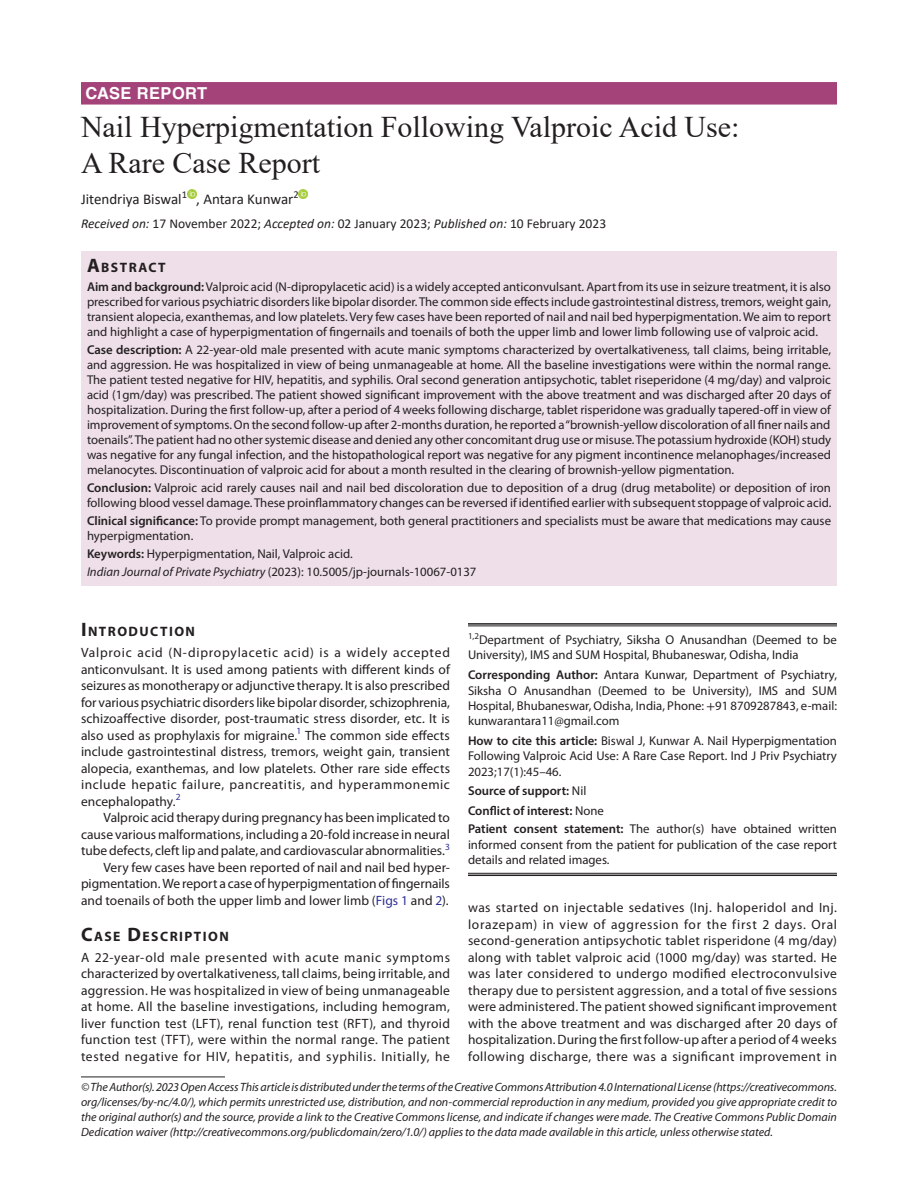
<style>
.page{position:relative;width:918px;height:1188px;background:#fff}
.page>*{position:absolute;margin:0;border:0;box-sizing:border-box;transform-origin:0 0}
.t1{font:30px/36px "Times New Roman";color:#231f20}
.ArticleType{font:700 16.5px "Helvetica LT Std";letter-spacing:.025em;color:#fff}
.AuthorName{font:15px "Calibri";color:#231f20}
.Head-1{font:700 13.65px "Myriad Pro";letter-spacing:.105em;color:#231f20}
.Head-1-first{font:700 13.65px "Myriad Pro";letter-spacing:.105em;color:#231f20}
.AbstractTitle{font:700 13.65px "Myriad Pro";letter-spacing:.105em;color:#231f20}
.Para-NoIndent{font:13.5px/16.5px "Myriad Pro";letter-spacing:.04em;color:#231f20;text-align:justify}
.Para-Indent{font:13.5px/16.5px "Myriad Pro";color:#231f20;text-align:justify}
.PAS_History{font:13.5px "Calibri";color:#231f20}
.Abstract-Para-first{font:12.75px/15px "Myriad Pro";color:#231f20;text-align:justify}
.Corresponding_Author{font:12.75px/15.3px "Myriad Pro";color:#231f20;text-align:justify}
.COI{font:12.75px/15.3px "Myriad Pro";color:#231f20;text-align:justify}
.How_to_Cite{font:12.75px/15.3px "Myriad Pro";color:#231f20;text-align:justify}
.Affiliation-first{font:12.75px/15.3px "Myriad Pro";color:#231f20}
.JT_DOI{font:12.75px "Myriad Pro";color:#231f20}
.Keywords{font:12.75px "Myriad Pro";color:#231f20}
.Source{font:600 12.75px "Myriad Pro";color:#231f20}
.FootNote{font:italic 12px/15px "Myriad Pro";color:#231f20;text-align:justify}
.s1{font-style:italic}
.s2{font-size:19.5px}
.s3{font-weight:600}
.s4{color:#2e3092}
.s5{font-family:"STIX General"}
.s6{font-weight:400}
</style>
<div class="page">
<div style="left:81px;top:82px;width:756px;height:23px;background:#a3437a"></div>
<div style="left:81px;top:251px;width:756px;height:26px;background:#eedfe8"></div>
<div style="left:81px;top:276px;width:756px;height:69px;background:#eedfe8"></div>
<div style="left:81px;top:339px;width:756px;height:144px;background:#eedfe8"></div>
<div style="left:81px;top:477px;width:756px;height:39px;background:#eedfe8"></div>
<div style="left:81px;top:510px;width:756px;height:39px;background:#eedfe8"></div>
<div style="left:81px;top:543px;width:756px;height:24px;background:#eedfe8"></div>
<div style="left:81px;top:561px;width:756px;height:24px;background:#eedfe8"></div>
<svg style="left:187px;top:189px;width:9px;height:9px"></svg>
<svg style="left:299px;top:189px;width:9px;height:9px"></svg>
<hr style="left:81px;top:1077px;width:144px;height:1px;background:#231f20">
<hr style="left:468px;top:623px;width:369px;height:2px;background:#231f20">
<hr style="left:468px;top:626px;width:369px;height:1px;background:#231f20">
<hr style="left:468px;top:873px;width:369px;height:1px;background:#231f20">
<hr style="left:468px;top:875px;width:369px;height:1px;background:#231f20">
<p class="ArticleType" style="left:86px;top:83px;width:123px">CASE REPORT</p>
<p class="t1" style="left:81px;top:108px;width:660px">Nail Hyperpigmentation Following Valproic Acid Use:<br>A Rare Case Report</p>
<p class="AuthorName" style="left:81px;top:189px;width:219px">Jitendriya Biswal<sup>1</sup> , Antara Kunwar<sup>2</sup></p>
<p class="PAS_History" style="left:81px;top:214px;width:527px"><span class="s1">Received on:</span> 17 November 2022; <span class="s1">Accepted on:</span> 02 January 2023; <span class="s1">Published on:</span> 10 February 2023</p>
<p class="AbstractTitle" style="left:87px;top:258px;width:80px"><span class="s2">A</span>BSTRACT</p>
<p class="Abstract-Para-first" style="left:87px;top:279px;width:746px"><span class="s3">Aim and background:</span> Valproic acid (N-dipropylacetic acid) is a widely accepted anticonvulsant. Apart from its use in seizure treatment, it is also prescribed for various psychiatric disorders like bipolar disorder. The common side effects include gastrointestinal distress, tremors, weight gain, transient alopecia, exanthemas, and low platelets. Very few cases have been reported of nail and nail bed hyperpigmentation. We aim to report and highlight a case of hyperpigmentation of fingernails and toenails of both the upper limb and lower limb following use of valproic acid.</p>
<p class="Abstract-Para-first" style="left:87px;top:342px;width:746px"><span class="s3">Case description:</span> A 22-year-old male presented with acute manic symptoms characterized by overtalkativeness, tall claims, being irritable, and aggression. He was hospitalized in view of being unmanageable at home. All the baseline investigations were within the normal range.<br>The patient tested negative for HIV, hepatitis, and syphilis. Oral second generation antipsychotic, tablet riseperidone (4 mg/day) and valproic acid (1gm/day) was prescribed. The patient showed significant improvement with the above treatment and was discharged after 20 days of hospitalization. During the first follow-up, after a period of 4 weeks following discharge, tablet risperidone was gradually tapered-off in view of improvement of symptoms. On the second follow-up after 2-months duration, he reported a “brownish-yellow discoloration of all finer nails and toenails”. The patient had no other systemic disease and denied any other concomitant drug use or misuse. The potassium hydroxide (KOH) study was negative for any fungal infection, and the histopathological report was negative for any pigment incontinence melanophages/increased melanocytes. Discontinuation of valproic acid for about a month resulted in the clearing of brownish-yellow pigmentation.</p>
<p class="Abstract-Para-first" style="left:87px;top:480px;width:746px"><span class="s3">Conclusion:</span> Valproic acid rarely causes nail and nail bed discoloration due to deposition of a drug (drug metabolite) or deposition of iron following blood vessel damage. These proinflammatory changes can be reversed if identified earlier with subsequent stoppage of valproic acid.</p>
<p class="Abstract-Para-first" style="left:87px;top:513px;width:746px"><span class="s3">Clinical significance:</span> To provide prompt management, both general practitioners and specialists must be aware that medications may cause hyperpigmentation.</p>
<p class="Keywords" style="left:87px;top:546px;width:267px"><span class="s3">Keywords:</span> Hyperpigmentation, Nail, Valproic acid.</p>
<p class="JT_DOI" style="left:87px;top:564px;width:391px"><span class="s1">Indian Journal of Private Psychiatry</span> (2023): 10.5005/jp-journals-10067-0137</p>
<p class="Head-1-first" style="left:81px;top:623px;width:116px"><span class="s2">I</span>NTRODUCTION</p>
<p class="Para-NoIndent" style="left:81px;top:644px;width:371px">Valproic acid (N-dipropylacetic acid) is a widely accepted anticonvulsant. It is used among patients with different kinds of seizures as monotherapy or adjunctive therapy. It is also prescribed for various psychiatric disorders like bipolar disorder, schizophrenia, schizoaffective disorder, post-traumatic stress disorder, etc. It is also used as prophylaxis for migraine.<sup>1</sup> The common side effects include gastrointestinal distress, tremors, weight gain, transient alopecia, exanthemas, and low platelets. Other rare side effects include hepatic failure, pancreatitis, and hyperammonemic encephalopathy.<sup>2</sup></p>
<p class="Para-Indent" style="left:81px;top:809px;width:371px;text-indent:22px">Valproic acid therapy during pregnancy has been implicated to cause various malformations, including a 20-fold increase in neural tube defects, cleft lip and palate, and cardiovascular abnormalities.<sup>3</sup></p>
<p class="Para-Indent" style="left:81px;top:859px;width:370px;text-indent:22px">Very few cases have been reported of nail and nail bed hyper&shy;pigmentation. We report a case of hyperpigmentation of fingernails and toenails of both the upper limb and lower limb (<span class="s4">Figs 1</span> and <span class="s4">2</span>).</p>
<p class="Head-1" style="left:81px;top:927px;width:149px"><span class="s2">C</span>ASE <span class="s2">D</span>ESCRIPTION</p>
<p class="Para-NoIndent" style="left:81px;top:949px;width:371px">A 22-year-old male presented with acute manic symptoms characterized by overtalkativeness, tall claims, being irritable, and aggression. He was hospitalized in view of being unmanageable at home. All the baseline investigations, including hemogram, liver function test (LFT), renal function test (RFT), and thyroid function test (TFT), were within the normal range. The patient tested negative for HIV, hepatitis, and syphilis. Initially, he</p>
<p class="Affiliation-first" style="left:468px;top:632px;width:370px"><sup>1,2</sup>Department of Psychiatry, Siksha O Anusandhan (Deemed to be<br>University), IMS and SUM Hospital, Bhubaneswar, Odisha, India</p>
<p class="Corresponding_Author" style="left:468px;top:667px;width:371px"><span class="s3">Corresponding Author:</span> Antara Kunwar, Department of Psychiatry, Siksha O Anusandhan (Deemed to be University), IMS and SUM Hospital, Bhubaneswar, Odisha, India, Phone: <span class="s5">+</span>91 8709287843, e-mail: kunwarantara11@gmail.com</p>
<p class="How_to_Cite" style="left:468px;top:733px;width:371px"><span class="s3">How to cite this article:</span> Biswal J, Kunwar A. Nail Hyperpigmentation Following Valproic Acid Use: A Rare Case Report. Ind J Priv Psychiatry 2023;17(1):45–46.</p>
<p class="Source" style="left:468px;top:783px;width:120px">Source of support: <span class="s6">Nil</span></p>
<p class="Source" style="left:468px;top:803px;width:137px">Conflict of interest: <span class="s6">None</span></p>
<p class="COI" style="left:468px;top:821px;width:370px"><span class="s3">Patient consent statement:</span> The author(s) have obtained written informed consent from the patient for publication of the case report details and related images.</p>
<p class="Para-NoIndent" style="left:468px;top:899px;width:371px">was started on injectable sedatives (Inj. haloperidol and Inj. lorazepam) in view of aggression for the first 2 days. Oral second-generation antipsychotic tablet risperidone (4 mg/day) along with tablet valproic acid (1000 mg/day) was started. He was later considered to undergo modified electroconvulsive therapy due to persistent aggression, and a total of five sessions were administered. The patient showed significant improvement with the above treatment and was discharged after 20 days of hospitalization. During the first follow-up after a period of 4 weeks following discharge, there was a significant improvement in</p>
<p class="FootNote" style="left:81px;top:1079px;width:758px">© The Author(s). 2023 Open Access This article is distributed under the terms of the Creative Commons Attribution 4.0 International License (https://creativecommons. org/licenses/by-nc/4.0/), which permits unrestricted use, distribution, and non-commercial reproduction in any medium, provided you give appropriate credit to the original author(s) and the source, provide a link to the Creative Commons license, and indicate if changes were made. The Creative Commons Public Domain Dedication waiver (http://creativecommons.org/publicdomain/zero/1.0/) applies to the data made available in this article, unless otherwise stated.</p>
</div>
